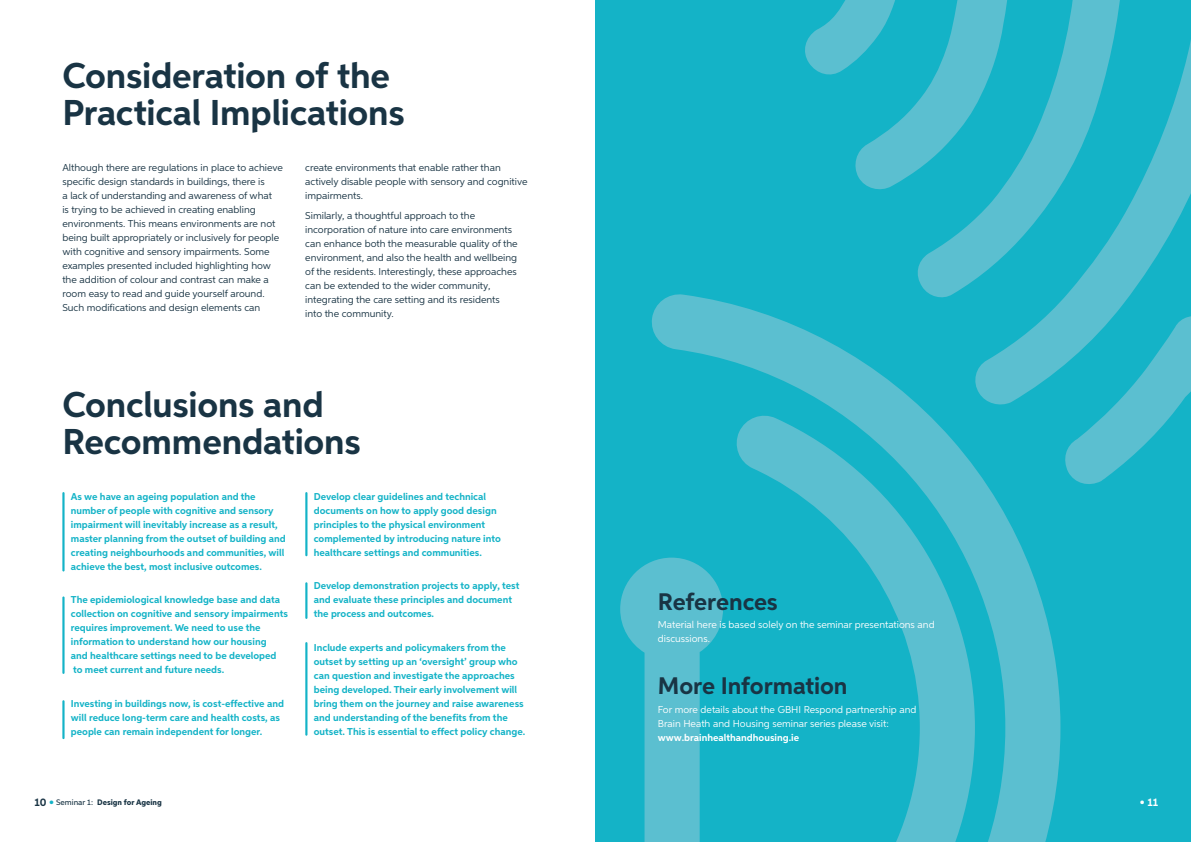
<style>
.page{position:relative;width:1191px;height:842px;background:#fff}
.page>*{position:absolute;margin:0;border:0;box-sizing:border-box;transform-origin:0 0}
.t1{font:700 36px/37px "Aspira";letter-spacing:-.005em;color:#193444}
.t2{font:700 24px "Aspira";letter-spacing:-.005em;color:#193444}
.t3{font:700 11px "Aspira";color:#fff}
.t4{font:700 10px/14px "Aspira";color:#14b3c7}
.t5{font:10px/14px "Aspira";color:#193444}
.t6{font:10px/14px "Aspira";color:#fff}
.t7{font:800 8px "Aspira";color:#193444}
.s1{font-weight:700}
.s2{font-weight:700;font-size:11px}
.s3{font-weight:700;font-size:11px;color:#14b3c7}
.s4{font-weight:500}
</style>
<div class="page">
<div style="left:595px;top:0;width:596px;height:842px;background:#14b3c7"></div>
<svg style="left:917px;top:223px;width:54px;height:70px;fill:#5bbfd0"></svg>
<svg style="left:855px;top:0;width:116px;height:190px"></svg>
<svg style="left:971px;top:0;width:220px;height:368px"></svg>
<svg style="left:1062px;top:313px;width:129px;height:171px"></svg>
<svg style="left:805px;top:0;width:104px;height:78px"></svg>
<svg style="left:620px;top:293px;width:440px;height:549px"></svg>
<svg style="left:724px;top:412px;width:251px;height:430px"></svg>
<hr style="left:62px;top:492px;width:3px;height:79px;background:#14b3c7">
<hr style="left:305px;top:492px;width:2px;height:64px;background:#14b3c7">
<hr style="left:305px;top:582px;width:2px;height:37px;background:#14b3c7">
<hr style="left:305px;top:642px;width:2px;height:94px;background:#14b3c7">
<hr style="left:62px;top:596px;width:3px;height:78px;background:#14b3c7">
<hr style="left:62px;top:700px;width:3px;height:39px;background:#14b3c7">
<p class="t1" style="left:62px;top:58px;width:344px">Consideration of the<br>Practical Implications</p>
<p class="t5" style="left:62px;top:161px;width:222px">Although there are regulations in place to achieve specific design standards in buildings, there is<br>a lack of understanding and awareness of what<br>is trying to be achieved in creating enabling environments. This means environments are not being built appropriately or inclusively for people with cognitive and sensory impairments. Some examples presented included highlighting how the addition of colour and contrast can make a room easy to read and guide yourself around.<br>Such modifications and design elements can</p>
<p class="t5" style="left:305px;top:161px;width:224px">create environments that enable rather than actively disable people with sensory and cognitive impairments.</p>
<p class="t5" style="left:305px;top:208px;width:214px">Similarly, a thoughtful approach to the incorporation of nature into care environments can enhance both the measurable quality of the environment, and also the health and wellbeing of the residents. Interestingly, these approaches can be extended to the wider community, integrating the care setting and its residents into the community.</p>
<p class="t1" style="left:62px;top:386px;width:300px">Conclusions and<br>Recommendations</p>
<p class="t4" style="left:71px;top:489px;width:216px">As we have an ageing population and the number of people with cognitive and sensory impairment will inevitably increase as a result, master planning from the outset of building and creating neighbourhoods and communities, will achieve the best, most inclusive outcomes.</p>
<p class="t4" style="left:71px;top:593px;width:218px">The epidemiological knowledge base and data collection on cognitive and sensory impairments requires improvement. We need to use the information to understand how our housing<br>and healthcare settings need to be developed to meet current and future needs.</p>
<p class="t4" style="left:71px;top:697px;width:215px">Investing in buildings now, is cost-effective and will reduce long-term care and health costs, as people can remain independent for longer.</p>
<p class="t4" style="left:314px;top:489px;width:188px">Develop clear guidelines and technical documents on how to apply good design principles to the physical environment complemented by introducing nature into healthcare settings and communities.</p>
<p class="t4" style="left:314px;top:579px;width:207px">Develop demonstration projects to apply, test and evaluate these principles and document the process and outcomes.</p>
<p class="t4" style="left:314px;top:641px;width:213px">Include experts and policymakers from the outset by setting up an ‘oversight’ group who can question and investigate the approaches being developed. Their early involvement will bring them on the journey and raise awareness and understanding of the benefits from the outset. This is essential to effect policy change.</p>
<p class="t2" style="left:658px;top:587px;width:121px">References</p>
<p class="t6" style="left:658px;top:618px;width:278px">Material here is based solely on the seminar presentations and discussions.</p>
<p class="t2" style="left:658px;top:671px;width:191px">More Information</p>
<p class="t6" style="left:658px;top:702px;width:260px">For more details about the GBHI Respond partnership and<br>Brain Heath and Housing seminar series please visit: <span class="s1">www.brainhealthandhousing.ie</span></p>
<p class="t7" style="left:34px;top:797px;width:129px"><span class="s2">10</span> <span class="s3">•</span> <span class="s4">Seminar 1:</span> Design for Ageing</p>
<p class="t3" style="left:1140px;top:795px;width:20px">• 11</p>
</div>
